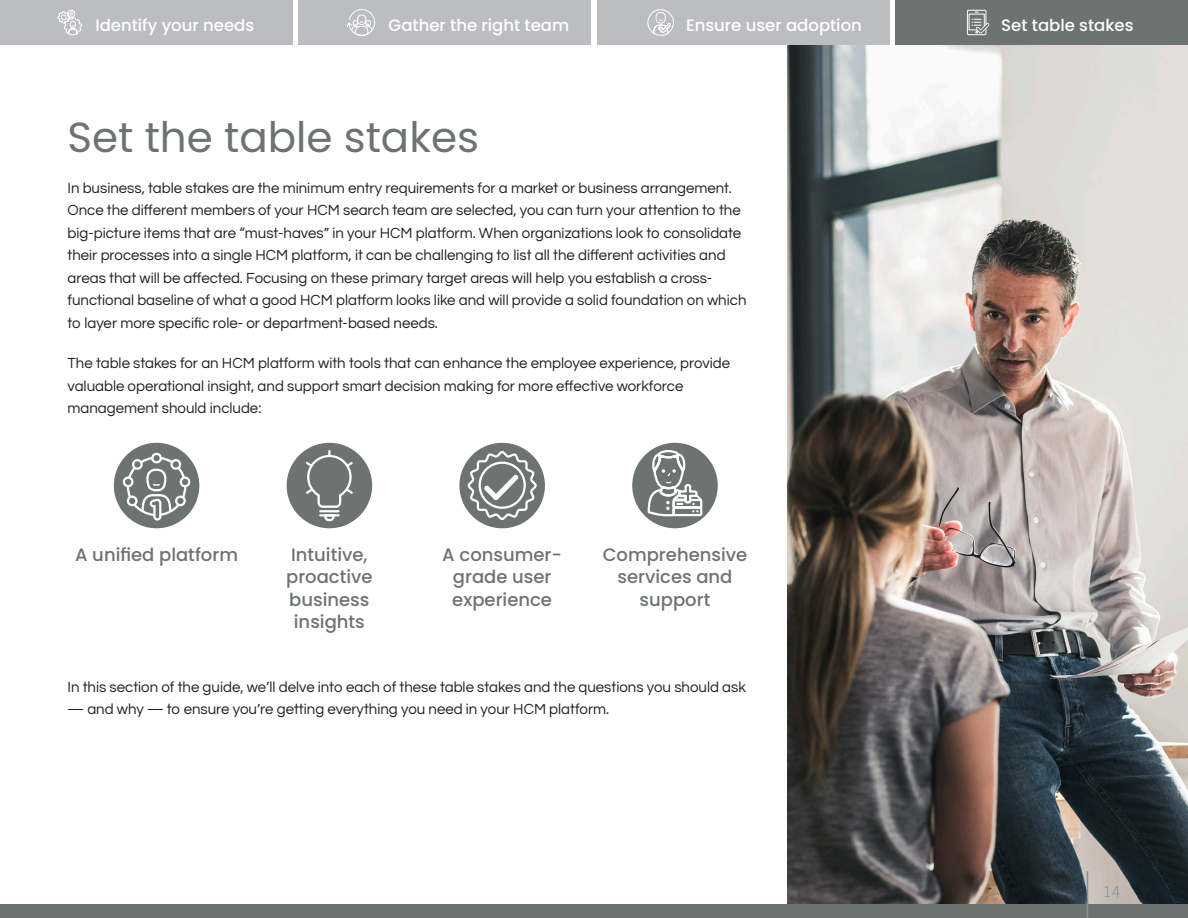
<style>
.page{position:relative;width:1188px;height:918px;background:#fff}
.page>*{position:absolute;margin:0;border:0;box-sizing:border-box;transform-origin:0 0}
.t1{font:42px "Poppins";color:#6d7371}
.Sub_b{font:500 18px/22.5px "Poppins";color:#6d7371;text-align:center}
.bullets{font:500 16.5px "Poppins";color:#fff}
.body_copy{font:15px/22.5px "Questrial";color:#231f20}
.t2{font:300 15px "Trade Gothic Next LT Pro";color:#879196}
</style>
<div class="page">
<img style="left:788px;top:45px;width:400px;height:860px">
<div style="left:0;top:905px;width:1188px;height:13px;background:#6d7371"></div>
<div style="left:459px;top:443px;width:86px;height:85px;background:#6d7371;border-radius:50%"></div>
<svg style="left:467px;top:450px;width:71px;height:71px"></svg>
<div style="left:114px;top:443px;width:85px;height:85px;background:#6d7371;border-radius:50%"></div>
<svg style="left:120px;top:450px;width:72px;height:71px"></svg>
<div style="left:287px;top:443px;width:85px;height:85px;background:#6d7371;border-radius:50%"></div>
<svg style="left:304px;top:449px;width:51px;height:73px"></svg>
<div style="left:632px;top:443px;width:86px;height:85px;background:#6d7371;border-radius:50%"></div>
<svg style="left:647px;top:449px;width:62px;height:69px"></svg>
<div style="left:0;top:0;width:292px;height:45px;background:#bcbdc0"></div>
<svg style="left:57px;top:9px;width:25px;height:27px"></svg>
<div style="left:298px;top:0;width:293px;height:45px;background:#bcbdc0"></div>
<svg style="left:346px;top:9px;width:29px;height:27px"></svg>
<div style="left:597px;top:0;width:293px;height:45px;background:#bcbdc0"></div>
<svg style="left:647px;top:9px;width:27px;height:27px"></svg>
<div style="left:896px;top:0;width:292px;height:45px;background:#6d7371"></div>
<div style="left:967px;top:10px;width:19px;height:25px;border:1px solid #fff"></div>
<svg style="left:968px;top:12px;width:21px;height:22px"></svg>
<hr style="left:1087px;top:871px;width:1px;height:47px;background:#879196">
<p class="bullets" style="left:95px;top:16px;width:160px">Identify your needs</p>
<p class="bullets" style="left:389px;top:16px;width:182px">Gather the right team</p>
<p class="bullets" style="left:686px;top:16px;width:177px">Ensure user adoption</p>
<p class="bullets" style="left:1001px;top:16px;width:134px">Set table stakes</p>
<h1 class="t1" style="left:68px;top:113px;width:413px">Set the table stakes</h1>
<p class="body_copy" style="left:68px;top:177px;width:681px">In business, table stakes are the minimum entry requirements for a market or business arrangement.<br>Once the different members of your HCM search team are selected, you can turn your attention to the big-picture items that are “must-haves” in your HCM platform. When organizations look to consolidate their processes into a single HCM platform, it can be challenging to list all the different activities and areas that will be affected. Focusing on these primary target areas will help you establish a cross&shy;functional baseline of what a good HCM platform looks like and will provide a solid foundation on which to layer more specific role- or department-based needs.</p>
<p class="body_copy" style="left:68px;top:352px;width:664px">The table stakes for an HCM platform with tools that can enhance the employee experience, provide valuable operational insight, and support smart decision making for more effective workforce management should include:</p>
<p class="Sub_b" style="left:75px;top:543px;width:164px">A unified platform</p>
<p class="Sub_b" style="left:286px;top:543px;width:88px">Intuitive, proactive business insights</p>
<p class="Sub_b" style="left:603px;top:543px;width:146px">Comprehensive services and support</p>
<p class="Sub_b" style="left:442px;top:543px;width:121px">A consumer&shy;grade user experience</p>
<p class="body_copy" style="left:68px;top:676px;width:680px">In this section of the guide, we’ll delve into each of these table stakes and the questions you should ask</p>
<p class="body_copy" style="left:68px;top:699px;width:543px">— and why — to ensure you’re getting everything you need in your HCM platform.</p>
<p class="t2" style="left:1103px;top:881px;width:19px">14</p>
</div>
